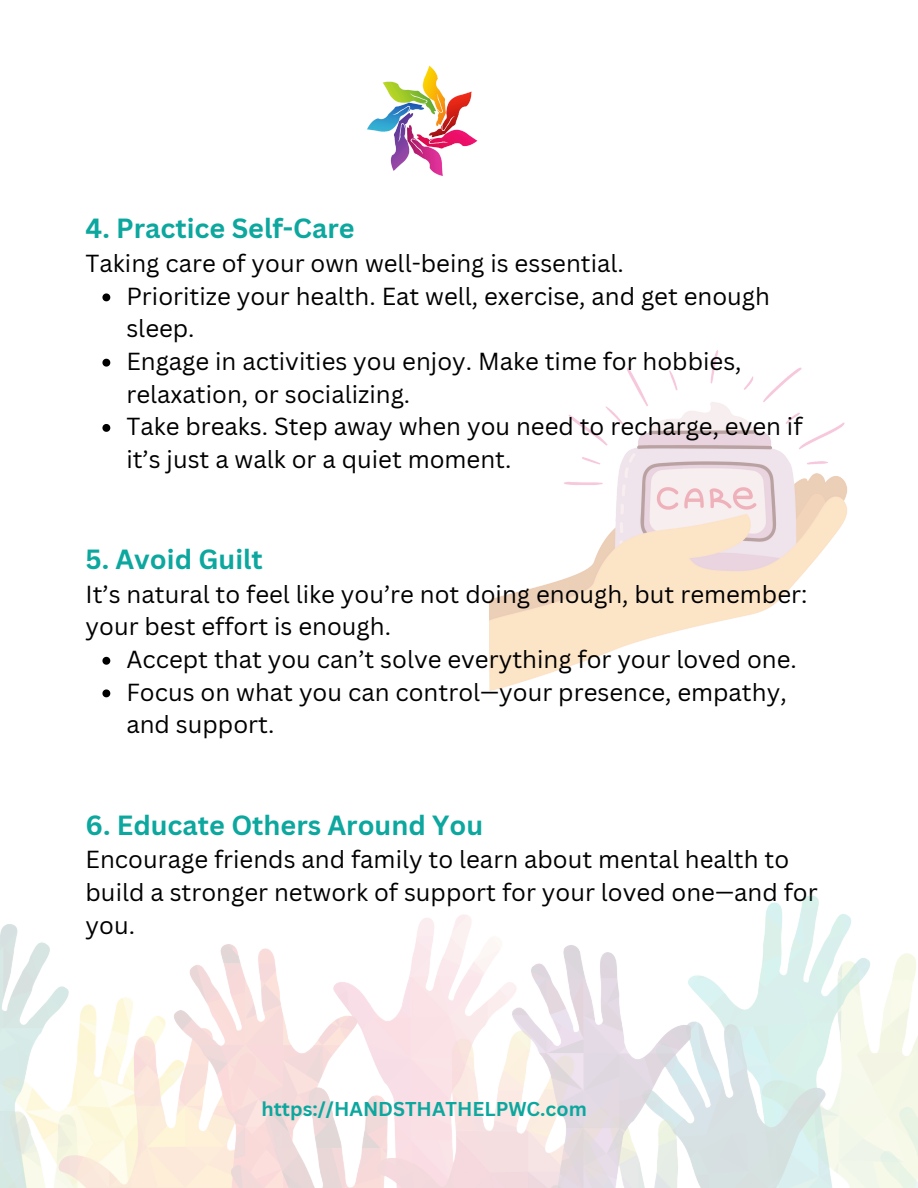
<style>
.page{position:relative;width:918px;height:1188px;background:#fff}
.page>*{position:absolute;margin:0;border:0;box-sizing:border-box;transform-origin:0 0}
.t1{font:700 27px "Canva Sans";color:#0ca79e}
.t2{font:24px/32.7px "Canva Sans";color:#000}
.t3{font:700 19.5px "Canva Sans";color:#0ca79e}
</style>
<div class="page">
<img style="left:489px;top:350px;width:359px;height:341px">
<svg style="left:102px;top:293px;width:8px;height:8px"></svg>
<svg style="left:102px;top:359px;width:8px;height:8px"></svg>
<svg style="left:102px;top:424px;width:8px;height:8px"></svg>
<svg style="left:102px;top:657px;width:8px;height:8px"></svg>
<svg style="left:102px;top:689px;width:8px;height:8px"></svg>
<img style="left:0;top:895px;width:918px;height:293px">
<img style="left:367px;top:65px;width:111px;height:111px">
<p class="t1" style="left:86px;top:210px;width:271px">4. Practice Self-Care</p>
<p class="t2" style="left:86px;top:246px;width:540px">Taking care of your own well-being is essential.</p>
<h1 class="t2" style="left:126px;top:279px;width:645px">Prioritize your health. Eat well, exercise, and get enough sleep.</h1>
<p class="t2" style="left:126px;top:344px;width:617px">Engage in activities you enjoy. Make time for hobbies, relaxation, or socializing.</p>
<p class="t2" style="left:126px;top:410px;width:678px">Take breaks. Step away when you need to recharge, even if it’s just a walk or a quiet moment.</p>
<p class="t1" style="left:86px;top:540px;width:179px">5. Avoid Guilt</p>
<p class="t2" style="left:86px;top:577px;width:723px">It’s natural to feel like you’re not doing enough, but remember: your best effort is enough.</p>
<h1 class="t2" style="left:126px;top:642px;width:672px">Accept that you can’t solve everything for your loved one.</h1>
<p class="t2" style="left:126px;top:675px;width:662px">Focus on what you can control—your presence, empathy, and support.</p>
<p class="t1" style="left:86px;top:806px;width:399px">6. Educate Others Around You</p>
<p class="t2" style="left:86px;top:843px;width:734px">Encourage friends and family to learn about mental health to build a stronger network of support for your loved one—and for you.</p>
<h1 class="t3" style="left:262px;top:1096px;width:327px">https://HANDSTHATHELPWC.com</h1>
</div>
